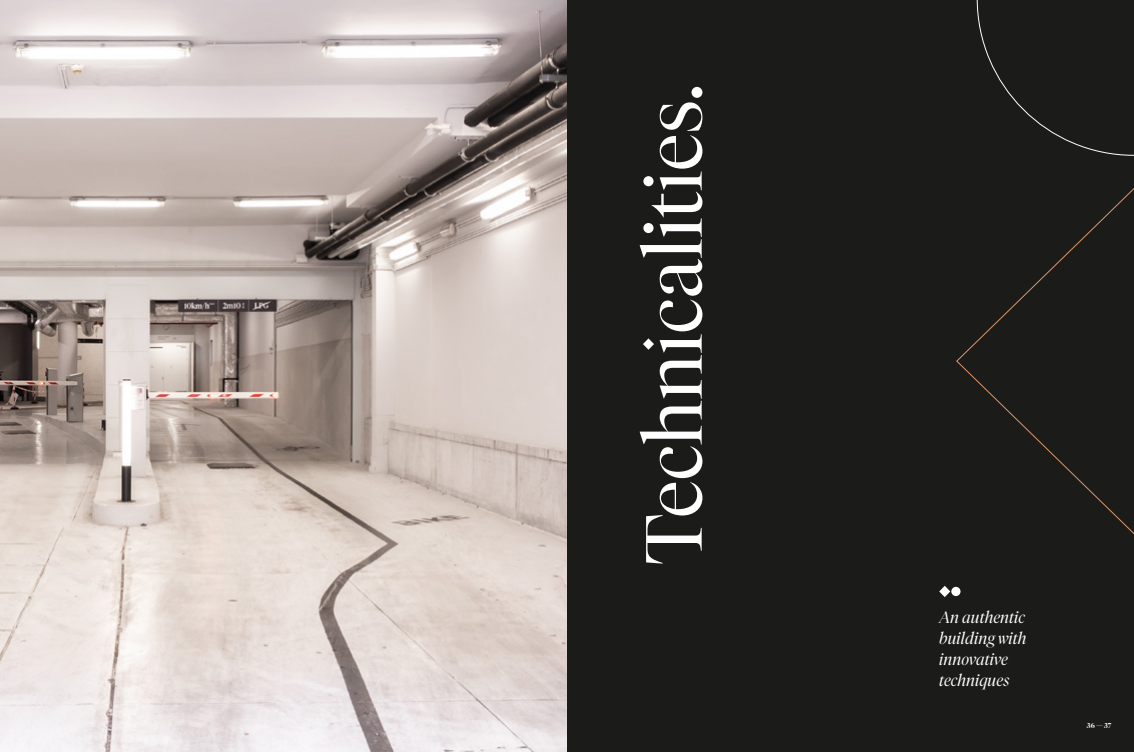
<style>
.page{position:relative;width:1134px;height:752px;background:#fff}
.page>*{position:absolute;margin:0;border:0;box-sizing:border-box;transform-origin:0 0}
.t1{font:300 79.1px "Tiempos Fine";color:#fff}
.t2{font:italic 300 16px/21px "Tiempos Fine";color:#fff}
.t3{font:600 7px "Tiempos Fine";color:#fff}
</style>
<div class="page">
<img style="left:0;top:0;width:567px;height:751px">
<div style="left:567px;top:0;width:567px;height:751px;background:#1b1b1a"></div>
<div style="left:951px;top:586px;width:9px;height:9px;background:#fff;border-radius:50%"></div>
<svg style="left:939px;top:586px;width:11px;height:10px"></svg>
<svg style="left:643px;top:338px;width:11px;height:11px"></svg>
<svg style="left:977px;top:0;width:157px;height:156px"></svg>
<svg style="left:956px;top:188px;width:178px;height:346px"></svg>
<h1 class="t1" style="left:626px;top:564px;width:481px;rotate:-90deg">Technicalities.</h1>
<p class="t2" style="left:939px;top:606px;width:89px">An authentic building with innovative techniques</p>
<p class="t3" style="left:1087px;top:721px;width:26px">36 — 37</p>
</div>
